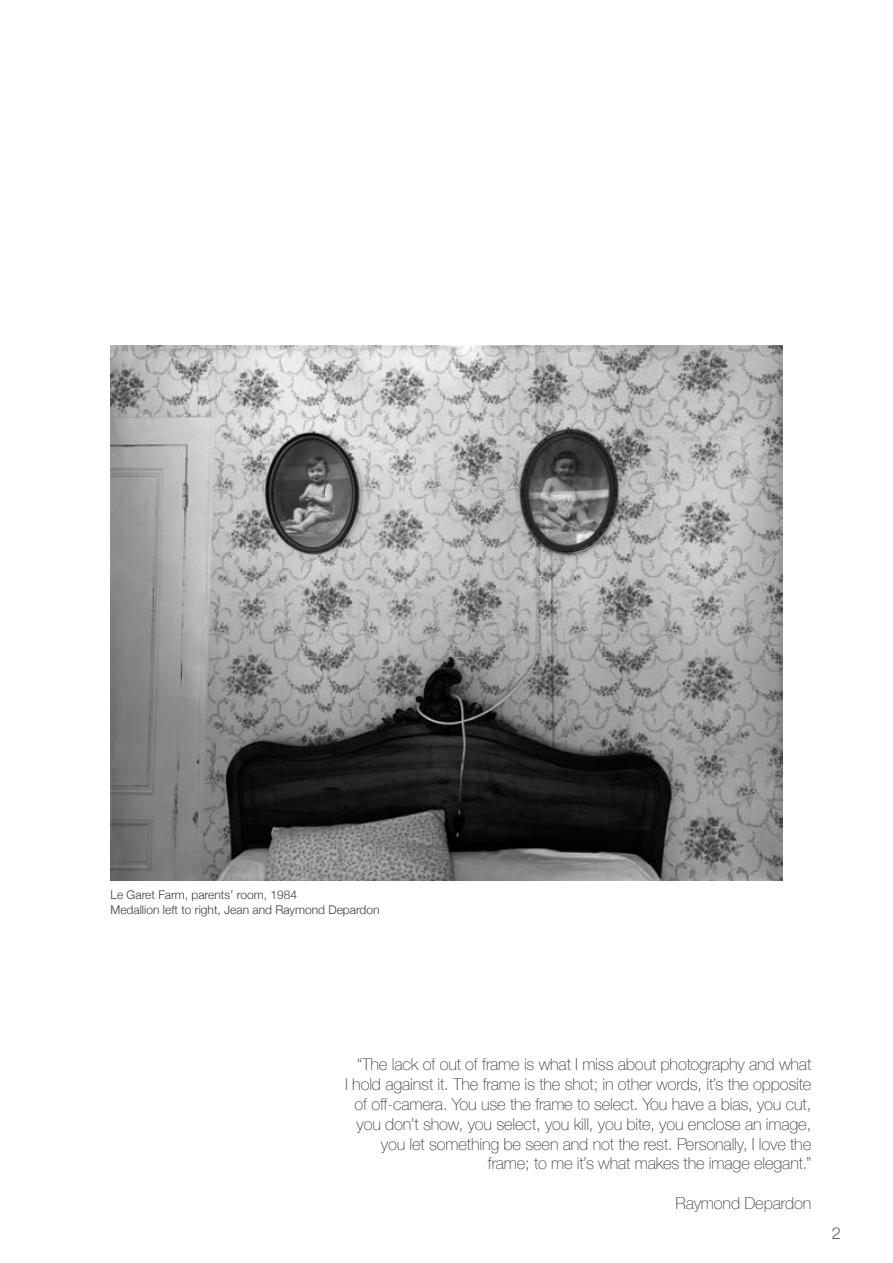
<style>
.page{position:relative;width:893px;height:1263px;background:#fff}
.page>*{position:absolute;margin:0;border:0;box-sizing:border-box;transform-origin:0 0}
.t1{font:100 16.5px/19.8px "Helvetica Neue";letter-spacing:-.01em;color:#3c3c3b;text-align:right}
.t2{font:300 16.5px "Helvetica Neue";color:#646363}
.t3{font:300 12px/14.4px "Helvetica Neue";color:#3c3c3b}
</style>
<div class="page">
<img style="left:111px;top:346px;width:671px;height:535px">
<p class="t3" style="left:111px;top:887px;width:271px">Le Garet Farm, parents’ room, 1984<br>Medallion left to right, Jean and Raymond Depardon</p>
<p class="t1" style="left:345px;top:1054px;width:468px">“The lack of out of frame is what I miss about photography and what<br>I hold against it. The frame is the shot; in other words, it’s the opposite of off-camera. You use the frame to select. You have a bias, you cut, you don’t show, you select, you kill, you bite, you enclose an image, you let something be seen and not the rest. Personally, I love the frame; to me it’s what makes the image elegant.”</p>
<p class="t1" style="left:675px;top:1192px;width:137px">Raymond Depardon</p>
<p class="t2" style="left:832px;top:1219px;width:11px">2</p>
</div>
